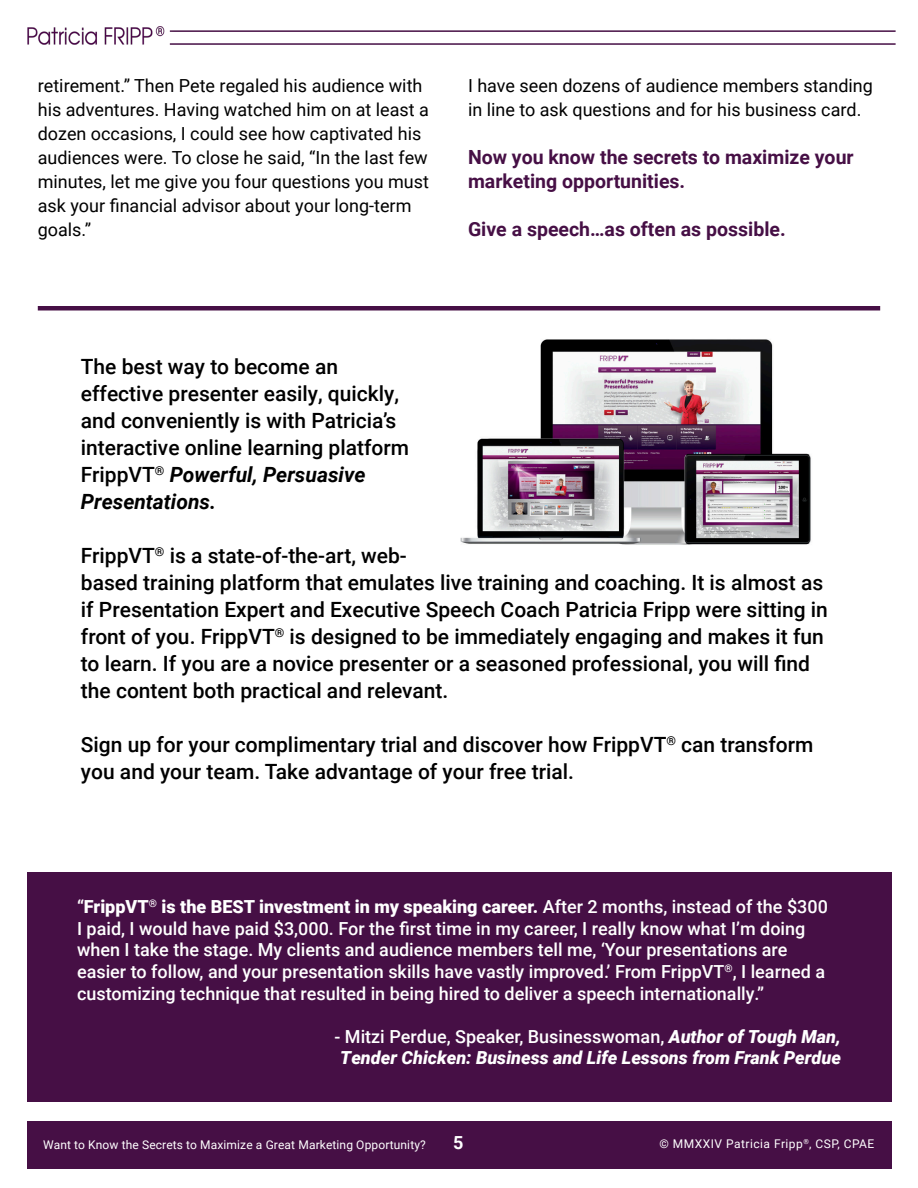
<style>
.page{position:relative;width:918px;height:1188px;background:#fff}
.page>*{position:absolute;margin:0;border:0;box-sizing:border-box;transform-origin:0 0}
.t1{font:500 21px/27px "Roboto";color:#000}
.Header_Style{font:700 19.5px/24px "Roboto";color:#460f45}
.t2{font:500 18px/21.6px "Roboto";color:#fff}
.t3{font:18px/24px "Roboto";color:#000}
.t4{font:italic 900 18px/21.6px "Roboto";color:#fff;text-align:center}
.t5{font:700 18px "Roboto";color:#fff}
.t6{font:12px "Roboto";letter-spacing:.01em;color:#fff}
.t7{font:12px "Roboto";letter-spacing:.04em;color:#fff}
.s1{font-weight:700;font-style:italic}
.s2{font-weight:900}
.s3{font-weight:500;font-style:normal}
</style>
<div class="page">
<div style="left:27px;top:1121px;width:864px;height:47px;background:#460f45"></div>
<div style="left:27px;top:873px;width:864px;height:229px;background:#460f45"></div>
<hr style="left:38px;top:306px;width:842px;height:4px;background:#460f45">
<img style="left:460px;top:339px;width:351px;height:206px">
<hr style="left:170px;top:30px;width:726px;height:2px;background:#460f45">
<hr style="left:170px;top:43px;width:726px;height:2px;background:#460f45">
<div style="left:24px;top:23px;width:152px;height:34px;background:#fff"></div>
<img style="left:27px;top:26px;width:138px;height:19px">
<p class="t3" style="left:38px;top:72px;width:393px">retirement.” Then Pete regaled his audience with his adventures. Having watched him on at least a dozen occasions, I could see how captivated his audiences were. To close he said, “In the last few minutes, let me give you four questions you must ask your financial advisor about your long-term goals.”</p>
<p class="t3" style="left:468px;top:72px;width:406px">I have seen dozens of audience members standing in line to ask questions and for his business card.</p>
<p class="Header_Style" style="left:468px;top:144px;width:387px">Now you know the secrets to maximize your marketing opportunities.</p>
<p class="Header_Style" style="left:468px;top:216px;width:319px">Give a speech…as often as possible.</p>
<p class="t1" style="left:81px;top:352px;width:330px">The best way to become an effective presenter easily, quickly, and conveniently is with Patricia’s interactive online learning platform<br>FrippVT<sup>®</sup> <span class="s1">Powerful, Persuasive<br>Presentations.</span></p>
<p class="t1" style="left:81px;top:541px;width:749px">FrippVT<sup>®</sup> is a state-of-the-art, web-<br>based training platform that emulates live training and coaching. It is almost as if Presentation Expert and Executive Speech Coach Patricia Fripp were sitting in front of you. FrippVT<sup>®</sup> is designed to be immediately engaging and makes it fun to learn. If you are a novice presenter or a seasoned professional, you will find the content both practical and relevant.</p>
<p class="t1" style="left:81px;top:730px;width:734px">Sign up for your complimentary trial and discover how FrippVT<sup>®</sup> can transform you and your team. Take advantage of your free trial.</p>
<p class="t2" style="left:77px;top:895px;width:752px">“<span class="s2">FrippVT</span><sup>®</sup> <span class="s2">is the BEST investment in my speaking career.</span> After 2 months, instead of the $300<br>I paid, I would have paid $3,000. For the first time in my career, I really know what I’m doing when I take the stage. My clients and audience members tell me, ‘Your presentations are easier to follow, and your presentation skills have vastly improved.’ From FrippVT<sup>®</sup>, I learned a customizing technique that resulted in being hired to deliver a speech internationally.”</p>
<p class="t4" style="left:335px;top:1025px;width:508px"><span class="s3">- Mitzi Perdue, Speaker, Businesswoman,</span> Author of Tough Man,<br>Tender Chicken: Business and Life Lessons from Frank Perdue</p>
<p class="t6" style="left:43px;top:1136px;width:384px">Want to Know the Secrets to Maximize a Great Marketing Opportunity?</p>
<p class="t5" style="left:453px;top:1130px;width:12px">5</p>
<p class="t7" style="left:660px;top:1136px;width:216px">© MMXXIV Patricia Fripp<sup>®</sup>, CSP, CPAE</p>
</div>
